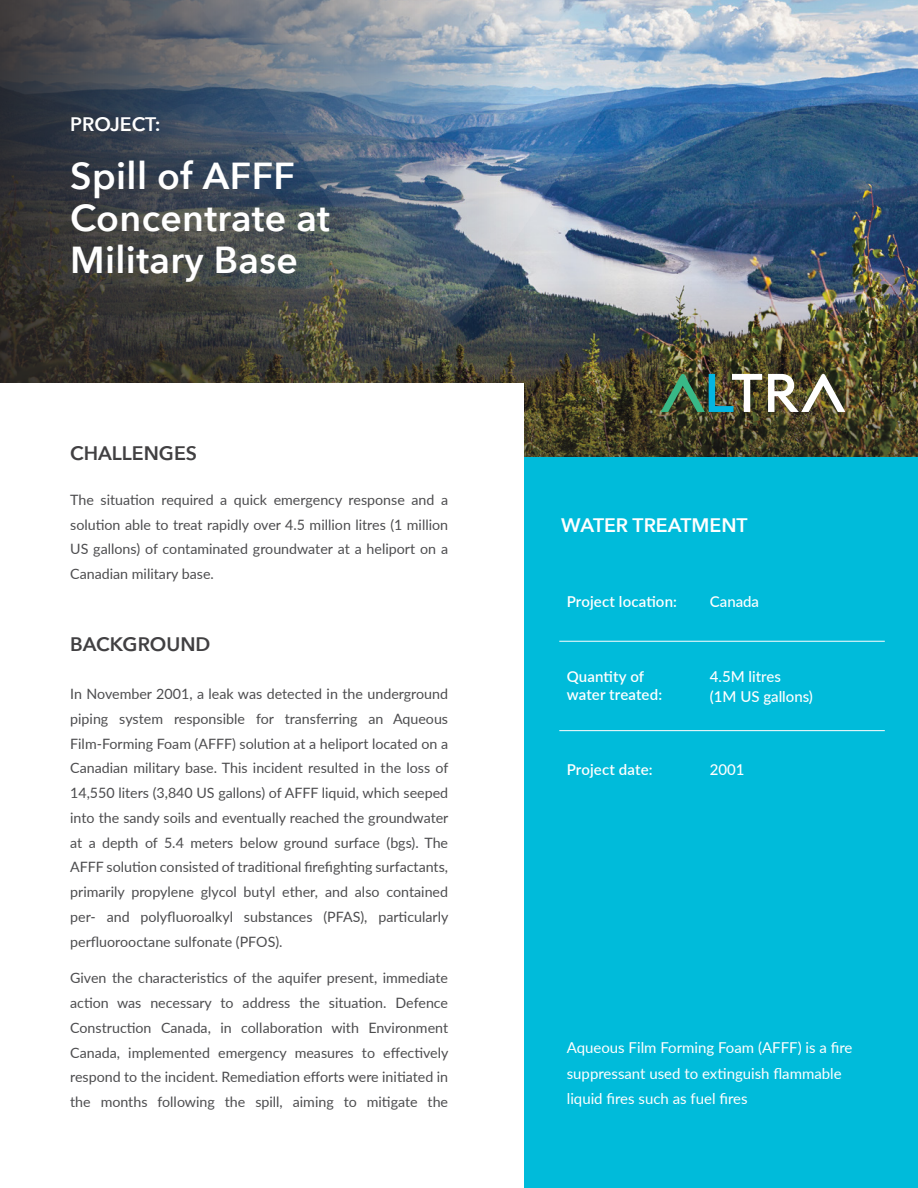
<style>
.page{position:relative;width:918px;height:1188px;background:#fff}
.page>*{position:absolute;margin:0;border:0;box-sizing:border-box;transform-origin:0 0}
.t1{font:600 37.5px/42px "Avenir Next";letter-spacing:.01em;color:#fff}
.t2{font:600 19.5px "Avenir Next";color:#fff}
.t3{font:600 19.5px "Avenir Next";color:#414042}
.t4{font:15px/25.5px "Lato";color:#fff}
.t5{font:600 15px/18px "Lato";letter-spacing:.01em;color:#fff}
.t6{font:500 15px/19.5px "Lato";color:#fff}
.t7{font:14.25px/24.8px "Lato";color:#4d4d4f;text-align:justify}
</style>
<div class="page">
<div style="left:524px;top:449px;width:394px;height:739px;background:#00bbda"></div>
<img style="left:715px;top:0;width:203px;height:279px">
<img style="left:532px;top:0;width:183px;height:279px">
<img style="left:0;top:0;width:532px;height:279px">
<img style="left:0;top:279px;width:918px;height:178px">
<div style="left:0;top:383px;width:524px;height:805px;background:#fff"></div>
<hr style="left:559px;top:641px;width:326px;height:1px;background:#fff">
<hr style="left:559px;top:730px;width:326px;height:1px;background:#fff">
<img style="left:661px;top:374px;width:101px;height:38px">
<img style="left:768px;top:374px;width:77px;height:38px">
<h2 class="t2" style="left:70px;top:108px;width:92px">PROJECT:</h2>
<h1 class="t1" style="left:70px;top:154px;width:261px">Spill of AFFF<br>Concentrate at<br>Military Base</h1>
<h2 class="t3" style="left:70px;top:437px;width:128px">CHALLENGES</h2>
<p class="t7" style="left:70px;top:487px;width:379px">The situation required a quick emergency response and a solution able to treat rapidly over 4.5 million litres (1 million US gallons) of contaminated groundwater at a heliport on a Canadian military base.</p>
<h2 class="t3" style="left:70px;top:628px;width:142px">BACKGROUND</h2>
<p class="t7" style="left:70px;top:681px;width:380px">In November 2001, a leak was detected in the underground piping system responsible for transferring an Aqueous Film-Forming Foam (AFFF) solution at a heliport located on a Canadian military base. This incident resulted in the loss of 14,550 liters (3,840 US gallons) of AFFF liquid, which seeped into the sandy soils and eventually reached the groundwater at a depth of 5.4 meters below ground surface (bgs). The AFFF solution consisted of traditional firefighting surfactants, primarily propylene glycol butyl ether, and also contained per- and polyfluoroalkyl substances (PFAS), particularly perfluorooctane sulfonate (PFOS).</p>
<p class="t7" style="left:70px;top:965px;width:380px">Given the characteristics of the aquifer present, immediate action was necessary to address the situation. Defence Construction Canada, in collaboration with Environment Canada, implemented emergency measures to effectively respond to the incident. Remediation efforts were initiated in the months following the spill, aiming to mitigate the</p>
<h2 class="t2" style="left:561px;top:509px;width:188px">WATER TREATMENT</h2>
<p class="t5" style="left:567px;top:592px;width:112px">Project location:</p>
<p class="t6" style="left:710px;top:591px;width:51px">Canada</p>
<p class="t5" style="left:567px;top:667px;width:97px">Quantity of water treated:</p>
<p class="t6" style="left:710px;top:666px;width:105px">4.5M litres<br>(1M US gallons)</p>
<p class="t5" style="left:567px;top:760px;width:87px">Project date:</p>
<p class="t6" style="left:710px;top:759px;width:36px">2001</p>
<p class="t4" style="left:567px;top:1035px;width:287px">Aqueous Film Forming Foam (AFFF) is a fire suppressant used to extinguish flammable liquid fires such as fuel fires</p>
</div>
